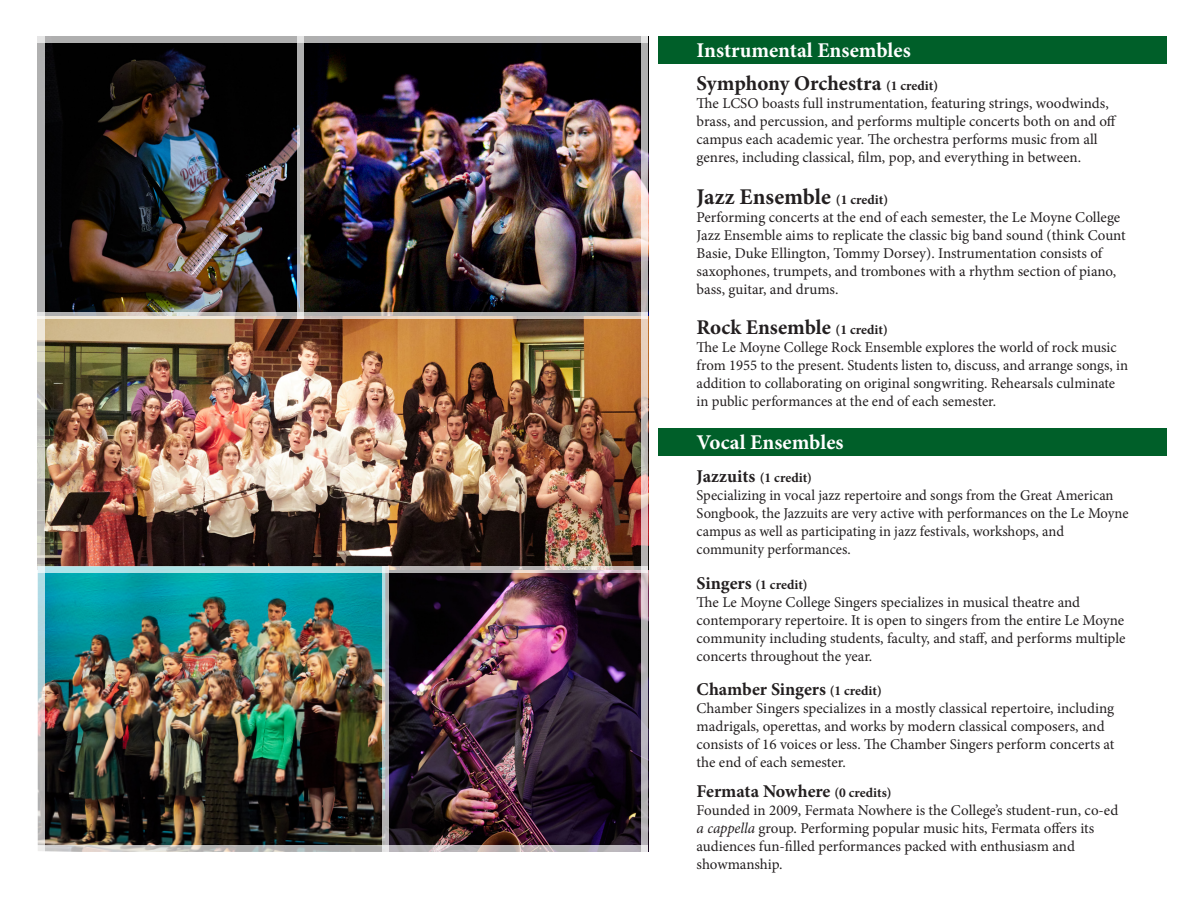
<style>
.page{position:relative;width:1188px;height:918px;background:#fff}
.page>*{position:absolute;margin:0;border:0;box-sizing:border-box;transform-origin:0 0}
.t1{font:700 22.5px "Minion Pro";color:#231f20}
.t2{font:700 21px "Minion Pro";color:#231f20}
.t3{font:700 21px "Minion Pro";color:#fff}
.t4{font:700 18px "Minion Pro";letter-spacing:-.005em;color:#231f20}
.t5{font:15px/18px "Minion Pro";color:#231f20}
.t6{font:700 13.5px "Minion Pro";color:#231f20}
.s1{font-size:13.5px}
.s2{font-size:18px}
.s3{font-style:italic}
</style>
<div class="page">
<img style="left:388px;top:573px;width:254px;height:273px">
<div style="left:659px;top:37px;width:508px;height:27px;background:#005f29"></div>
<div style="left:659px;top:429px;width:508px;height:27px;background:#005f29"></div>
<img style="left:45px;top:43px;width:597px;height:523px">
<svg style="left:297px;top:43px;width:7px;height:269px;fill:#afafaf"></svg>
<div style="left:38px;top:37px;width:610px;height:6px;background:#afafaf"></div>
<img style="left:45px;top:573px;width:337px;height:273px">
<svg style="left:45px;top:846px;width:597px;height:6px"></svg>
<svg style="left:642px;top:37px;width:6px;height:815px"></svg>
<svg style="left:45px;top:312px;width:603px;height:7px"></svg>
<svg style="left:45px;top:566px;width:603px;height:7px"></svg>
<svg style="left:382px;top:566px;width:6px;height:286px"></svg>
<svg style="left:38px;top:37px;width:7px;height:814px"></svg>
<p class="t3" style="left:697px;top:36px;width:216px">Instrumental Ensembles</p>
<p class="t2" style="left:697px;top:68px;width:243px">Symphony Orchestra <span class="s1">(1 credit)</span></p>
<p class="t5" style="left:697px;top:94px;width:422px">The LCSO boasts full instrumentation, featuring strings, woodwinds, brass, and percussion, and performs multiple concerts both on and off campus each academic year. The orchestra performs music from all genres, including classical, film, pop, and everything in between.</p>
<p class="t1" style="left:697px;top:181px;width:193px">Jazz Ensemble <span class="s1">(1 credit)</span></p>
<p class="t5" style="left:697px;top:208px;width:431px">Performing concerts at the end of each semester, the Le Moyne College Jazz Ensemble aims to replicate the classic big band sound (think Count Basie, Duke Ellington, Tommy Dorsey). Instrumentation consists of saxophones, trumpets, and trombones with a rhythm section of piano, bass, guitar, and drums.</p>
<p class="t2" style="left:697px;top:313px;width:193px">Rock Ensemble <span class="s1">(1 credit)</span></p>
<p class="t5" style="left:697px;top:338px;width:433px">The Le Moyne College Rock Ensemble explores the world of rock music from 1955 to the present. Students listen to, discuss, and arrange songs, in addition to collaborating on original songwriting. Rehearsals culminate in public performances at the end of each semester.</p>
<p class="t3" style="left:697px;top:428px;width:149px">Vocal Ensembles</p>
<p class="t6" style="left:697px;top:468px;width:117px"><span class="s2">Jazzuits</span> (1 credit)</p>
<p class="t5" style="left:697px;top:486px;width:434px">Specializing in vocal jazz repertoire and songs from the Great American Songbook, the Jazzuits are very active with performances on the Le Moyne campus as well as participating in jazz festivals, workshops, and community performances.</p>
<p class="t6" style="left:697px;top:575px;width:113px"><span class="s2">Singers</span> (1 credit)</p>
<p class="t5" style="left:697px;top:593px;width:430px">The Le Moyne College Singers specializes in musical theatre and contemporary repertoire. It is open to singers from the entire Le Moyne community including students, faculty, and staff, and performs multiple concerts throughout the year.</p>
<p class="t4" style="left:697px;top:676px;width:187px">Chamber Singers <span class="s1">(1 credit)</span></p>
<p class="t5" style="left:697px;top:699px;width:419px">Chamber Singers specializes in a mostly classical repertoire, including madrigals, operettas, and works by modern classical composers, and consists of 16 voices or less. The Chamber Singers perform concerts at the end of each semester.</p>
<p class="t4" style="left:697px;top:779px;width:197px">Fermata Nowhere <span class="s1">(0 credits)</span></p>
<p class="t5" style="left:697px;top:802px;width:423px">Founded in 2009, Fermata Nowhere is the College’s student-run, co-ed <span class="s3">a cappella</span> group. Performing popular music hits, Fermata offers its audiences fun-filled performances packed with enthusiasm and showmanship.</p>
</div>
